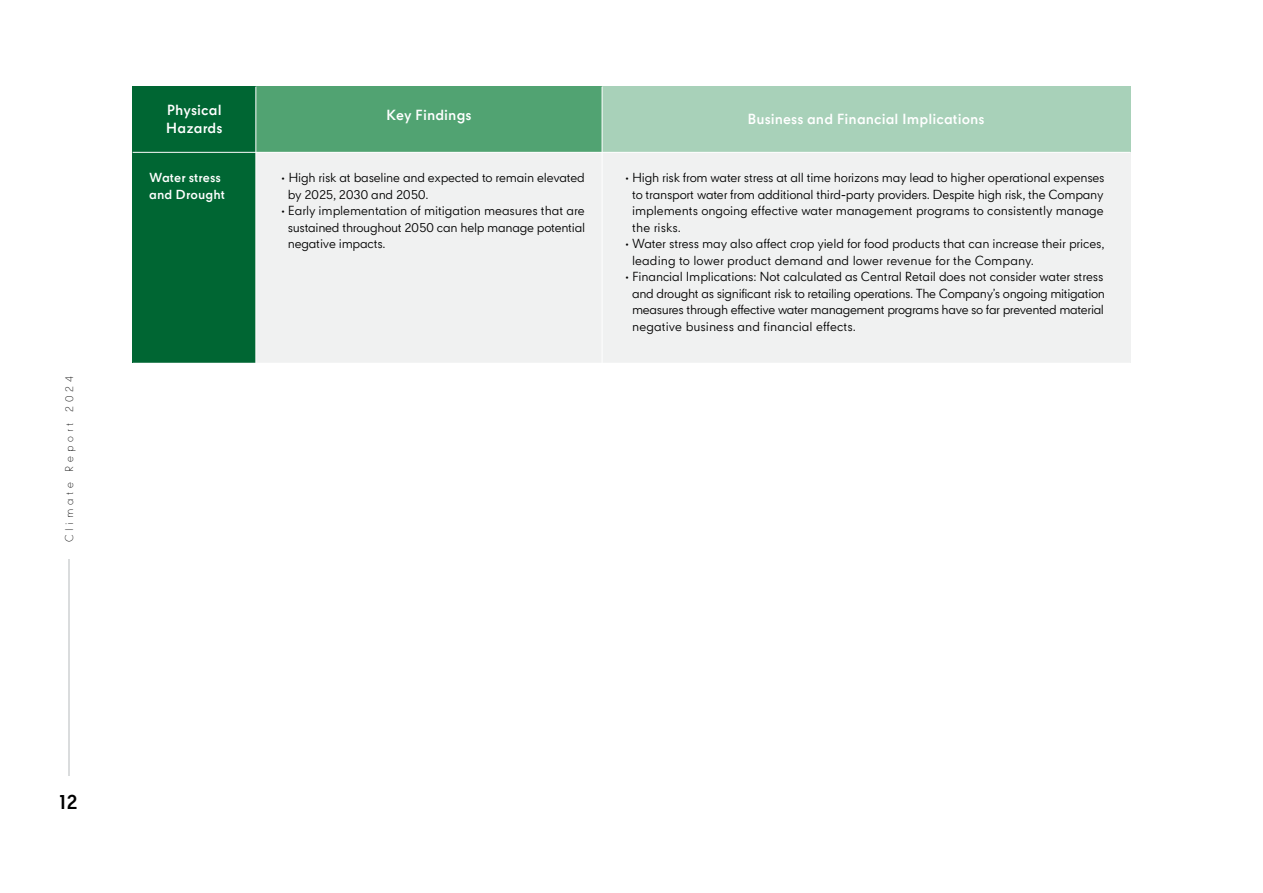
<style>
.page{position:relative;width:1263px;height:893px;background:#fff}
.page>*{position:absolute;margin:0;border:0;box-sizing:border-box;transform-origin:0 0}
.t1{font:700 19.5px "CPN";color:#000101}
.t2{font:700 13.95px/18px "CPN";letter-spacing:.005em;color:#fff}
.t3{font:12.45px/16.5px "CPN";letter-spacing:-.015em;color:#000}
.t4{font:700 12.45px/16.5px "CPN";letter-spacing:.005em;color:#fff}
.t5{font:300 10.5px "CPN";letter-spacing:.36em;color:#000101}
</style>
<div class="page">
<div style="left:256px;top:87px;width:346px;height:65px;background:#51a372"></div>
<div style="left:602px;top:87px;width:528px;height:65px;background:#a8d1b9"></div>
<div style="left:133px;top:87px;width:123px;height:65px;background:#063"></div>
<div style="left:256px;top:152px;width:346px;height:211px;background:#f0f1f1"></div>
<div style="left:133px;top:152px;width:123px;height:211px;background:#063"></div>
<div style="left:602px;top:152px;width:528px;height:211px;background:#f0f1f1"></div>
<hr style="left:255px;top:87px;width:1px;height:276px;background:#fff">
<hr style="left:602px;top:87px;width:1px;height:276px;background:#fff">
<hr style="left:133px;top:152px;width:997px;height:1px;background:#fff">
<hr style="left:68px;top:560px;width:2px;height:216px;background:#dadcdd">
<p class="t5" style="left:62px;top:542px;width:167px;rotate:-90deg">Climate Report 2024</p>
<p class="t2" style="left:166px;top:101px;width:58px">Physical<br>Hazards</p>
<p class="t2" style="left:386px;top:106px;width:87px">Key Findings</p>
<p class="t2" style="left:747px;top:110px;width:239px">Business and Financial Implications</p>
<p class="t4" style="left:149px;top:170px;width:77px">Water stress and Drought</p>
<p class="t3" style="left:288px;top:171px;width:299px;text-indent:-6px">• High risk at baseline and expected to remain elevated by 2025, 2030 and 2050.</p>
<p class="t3" style="left:288px;top:204px;width:299px;text-align:justify;text-indent:-6px">• Early implementation of mitigation measures that are sustained throughout 2050 can help manage potential negative impacts.</p>
<p class="t3" style="left:632px;top:171px;width:474px;text-align:justify;text-indent:-7px">• High risk from water stress at all time horizons may lead to higher operational expenses to transport water from additional third-party providers. Despite high risk, the Company implements ongoing effective water management programs to consistently manage the risks.</p>
<p class="t3" style="left:632px;top:237px;width:474px;text-indent:-7px">• Water stress may also affect crop yield for food products that can increase their prices, leading to lower product demand and lower revenue for the Company.</p>
<p class="t3" style="left:632px;top:270px;width:474px;text-indent:-7px">• Financial Implications: Not calculated as Central Retail does not consider water stress and drought as significant risk to retailing operations. The Company’s ongoing mitigation measures through effective water management programs have so far prevented material negative business and financial effects.</p>
<h1 class="t1" style="left:59px;top:791px;width:20px">12</h1>
</div>
